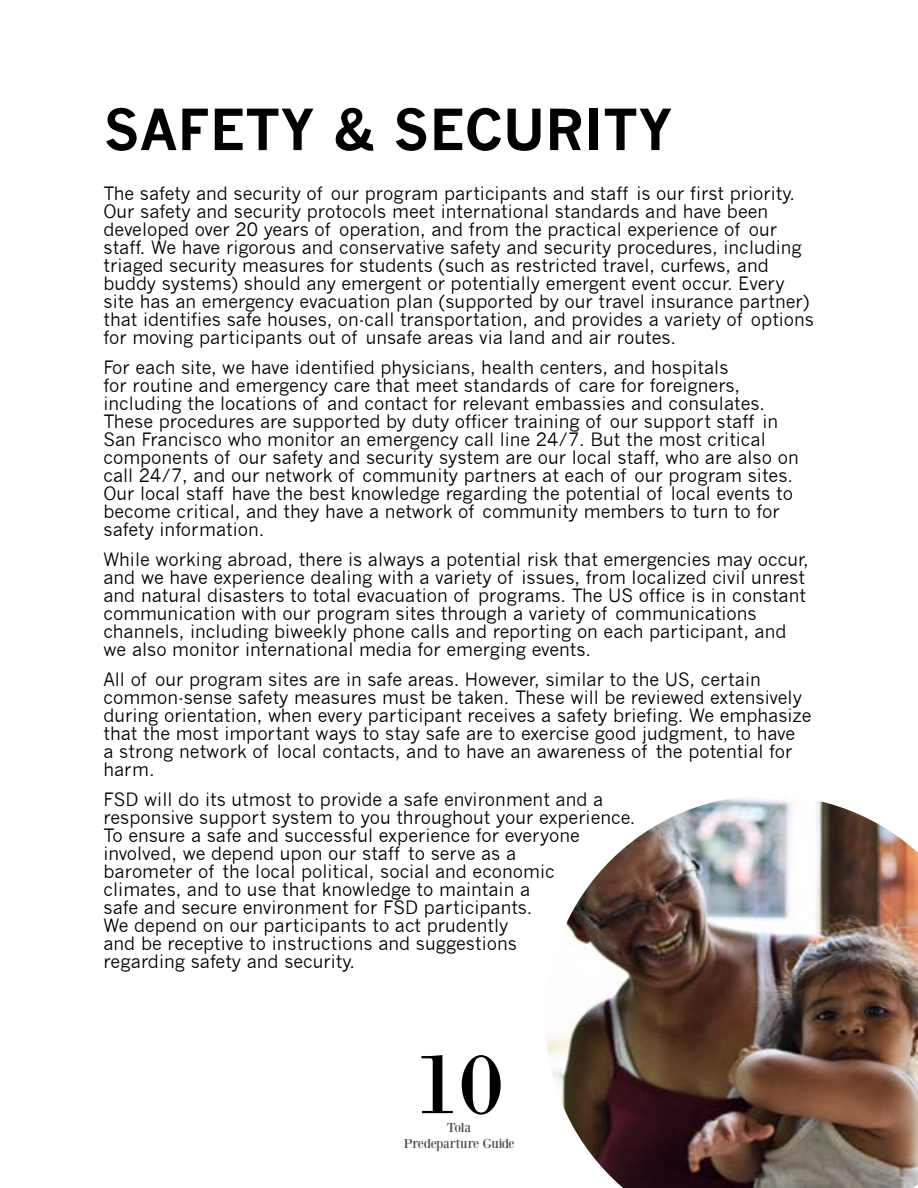
<style>
.page{position:relative;width:918px;height:1188px;background:#fff}
.page>*{position:absolute;margin:0;border:0;box-sizing:border-box;transform-origin:0 0}
.t1{font:90px "Bodoni XT";color:#000}
.t2{font:700 55.5px "News Gothic";color:#000}
.t3{font:18px/18px "News Gothic";color:#000}
.t4{font:13.5px/16.2px "Bodoni XT";letter-spacing:-.04em;color:#4d4d4f;text-align:center}
</style>
<div class="page">
<img style="left:546px;top:798px;width:372px;height:390px">
<h2 class="t2" style="left:104px;top:96px;width:571px">SAFETY &amp; SECURITY</h2>
<p class="t3" style="left:104px;top:184px;width:712px">The safety and security of our program participants and staff is our first priority.<br>Our safety and security protocols meet international standards and have been developed over 20 years of operation, and from the practical experience of our staff. We have rigorous and conservative safety and security procedures, including triaged security measures for students (such as restricted travel, curfews, and buddy systems) should any emergent or potentially emergent event occur. Every site has an emergency evacuation plan (supported by our travel insurance partner) that identifies safe houses, on-call transportation, and provides a variety of options for moving participants out of unsafe areas via land and air routes.</p>
<p class="t3" style="left:104px;top:358px;width:697px">For each site, we have identified physicians, health centers, and hospitals<br>for routine and emergency care that meet standards of care for foreigners, including the locations of and contact for relevant embassies and consulates.<br>These procedures are supported by duty officer training of our support staff in San Francisco who monitor an emergency call line 24/7. But the most critical components of our safety and security system are our local staff, who are also on call 24/7, and our network of community partners at each of our program sites.<br>Our local staff have the best knowledge regarding the potential of local events to become critical, and they have a network of community members to turn to for safety information.</p>
<p class="t3" style="left:104px;top:550px;width:707px">While working abroad, there is always a potential risk that emergencies may occur, and we have experience dealing with a variety of issues, from localized civil unrest and natural disasters to total evacuation of programs. The US office is in constant communication with our program sites through a variety of communications channels, including biweekly phone calls and reporting on each participant, and we also monitor international media for emerging events.</p>
<p class="t3" style="left:104px;top:670px;width:710px">All of our program sites are in safe areas. However, similar to the US, certain common-sense safety measures must be taken. These will be reviewed extensively during orientation, when every participant receives a safety briefing. We emphasize that the most important ways to stay safe are to exercise good judgment, to have<br>a strong network of local contacts, and to have an awareness of the potential for harm.</p>
<p class="t3" style="left:104px;top:790px;width:533px">FSD will do its utmost to provide a safe environment and a responsive support system to you throughout your experience.<br>To ensure a safe and successful experience for everyone involved, we depend upon our staff to serve as a<br>barometer of the local political, social and economic climates, and to use that knowledge to maintain a<br>safe and secure environment for FSD participants.<br>We depend on our participants to act prudently<br>and be receptive to instructions and suggestions<br>regarding safety and security.</p>
<h1 class="t1" style="left:414px;top:1029px;width:91px">10</h1>
<p class="t4" style="left:403px;top:1119px;width:113px">Tola<br>Predeparture Guide</p>
</div>
